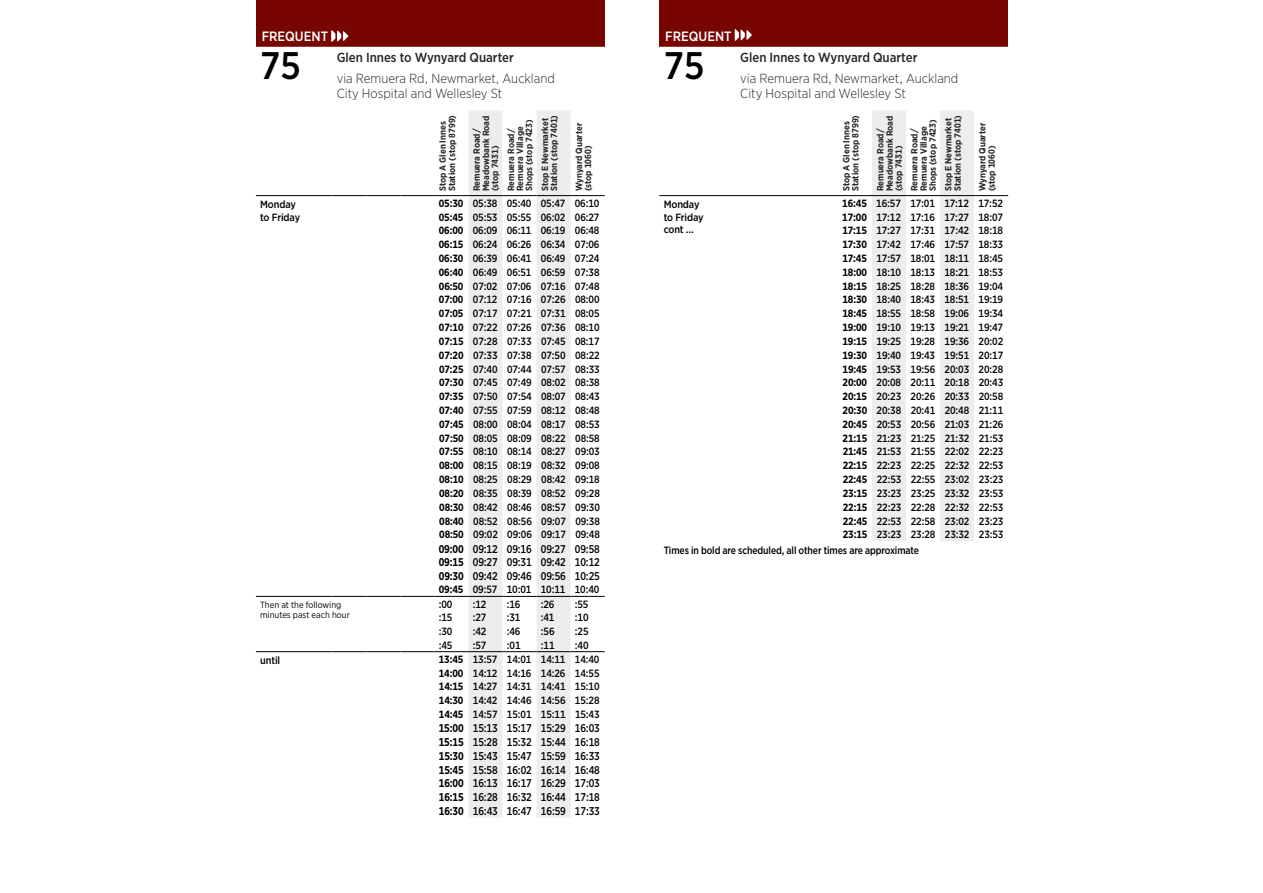
<style>
.page{position:relative;width:1263px;height:893px;background:#fff}
.page>*{position:absolute;margin:0;border:0;box-sizing:border-box;transform-origin:0 0}
.t1{font:500 38.4px "Gotham Narrow";color:#000}
.t2{font:500 13.5px "Gotham Narrow";color:#fff}
.t3{font:300 13.2px/15px "Gotham Narrow";color:#272726}
.t4{font:500 13.2px "Gotham Narrow";color:#272726}
.t5{font:500 11.25px/13.8px "Gotham Narrow";letter-spacing:-.01em;color:#000;text-align:justify;scale:.95 1}
.t6{font:500 10.5px/13.8px "Gotham Narrow";letter-spacing:-.01em;color:#000;text-align:justify}
.t7{font:500 10.5px "Gotham Narrow";letter-spacing:-.01em;color:#000;scale:.95 1}
.t8{font:700 9px/9.1px "Gotham Narrow";color:#272726}
.t9{font:9px/10.5px "Gotham Narrow";color:#000}
.s1{font-weight:700}
</style>
<div class="page">
<div style="left:659px;top:0;width:349px;height:47px;background:#770500"></div>
<svg style="left:735px;top:29px;width:17px;height:12px"></svg>
<svg style="left:872px;top:111px;width:102px;height:430px"></svg>
<hr style="left:770px;top:195px;width:34px;height:1px;background:#000">
<hr style="left:804px;top:195px;width:34px;height:1px;background:#000">
<hr style="left:838px;top:195px;width:34px;height:1px;background:#000">
<hr style="left:872px;top:195px;width:34px;height:1px;background:#000">
<hr style="left:940px;top:195px;width:34px;height:1px;background:#000">
<hr style="left:906px;top:195px;width:34px;height:1px;background:#000">
<hr style="left:974px;top:195px;width:34px;height:1px;background:#000">
<hr style="left:659px;top:195px;width:77px;height:1px;background:#000">
<hr style="left:736px;top:195px;width:34px;height:1px;background:#000">
<div style="left:256px;top:0;width:349px;height:47px;background:#770500"></div>
<svg style="left:331px;top:30px;width:17px;height:12px"></svg>
<svg style="left:468px;top:111px;width:103px;height:706px;fill:#ededed"></svg>
<hr style="left:332px;top:195px;width:34px;height:1px;background:#000">
<hr style="left:366px;top:195px;width:34px;height:1px;background:#000">
<hr style="left:366px;top:596px;width:34px;height:1px;background:#000">
<hr style="left:434px;top:596px;width:34px;height:1px;background:#000">
<hr style="left:400px;top:195px;width:34px;height:1px;background:#000">
<hr style="left:434px;top:195px;width:34px;height:1px;background:#000">
<hr style="left:400px;top:596px;width:34px;height:1px;background:#000">
<hr style="left:468px;top:195px;width:34px;height:1px;background:#000">
<hr style="left:536px;top:195px;width:35px;height:1px;background:#000">
<hr style="left:502px;top:195px;width:34px;height:1px;background:#000">
<hr style="left:571px;top:195px;width:34px;height:1px;background:#000">
<hr style="left:468px;top:596px;width:34px;height:1px;background:#000">
<hr style="left:502px;top:596px;width:34px;height:1px;background:#000">
<hr style="left:536px;top:596px;width:35px;height:1px;background:#000">
<hr style="left:571px;top:596px;width:34px;height:1px;background:#000">
<hr style="left:256px;top:195px;width:76px;height:1px;background:#000">
<hr style="left:366px;top:651px;width:34px;height:1px;background:#000">
<hr style="left:400px;top:651px;width:34px;height:1px;background:#000">
<hr style="left:434px;top:651px;width:34px;height:1px;background:#000">
<hr style="left:468px;top:651px;width:34px;height:1px;background:#000">
<hr style="left:502px;top:651px;width:34px;height:1px;background:#000">
<hr style="left:536px;top:651px;width:35px;height:1px;background:#000">
<hr style="left:571px;top:651px;width:34px;height:1px;background:#000">
<hr style="left:256px;top:596px;width:76px;height:1px;background:#000">
<hr style="left:332px;top:596px;width:34px;height:1px;background:#000">
<hr style="left:256px;top:651px;width:76px;height:1px;background:#000">
<hr style="left:332px;top:651px;width:34px;height:1px;background:#000">
<p class="t2" style="left:262px;top:27px;width:68px">FREQUENT</p>
<h1 class="t1" style="left:260px;top:42px;width:42px">75</h1>
<p class="t4" style="left:337px;top:49px;width:179px">Glen Innes to Wynyard Quarter</p>
<p class="t3" style="left:337px;top:70px;width:220px">via Remuera Rd, Newmarket, Auckland<br>City Hospital and Wellesley St</p>
<p class="t8" style="left:438px;top:191px;width:78px;rotate:-90deg">Stop A Glen Innes<br>Station (stop 8799)</p>
<p class="t8" style="left:472px;top:191px;width:77px;rotate:-90deg">Remuera Road/<br>Meadowbank Road (stop 7431)</p>
<p class="t8" style="left:506px;top:191px;width:73px;rotate:-90deg">Remuera Road/<br>Remuera Village<br>Shops (stop 7423)</p>
<p class="t8" style="left:540px;top:191px;width:78px;rotate:-90deg">Stop E Newmarket<br>Station (stop 7401)</p>
<p class="t8" style="left:574px;top:191px;width:70px;rotate:-90deg">Wynyard Quarter (stop 1060)</p>
<p class="t6" style="left:260px;top:198px;width:42px;line-height:12.6px">Monday to Friday</p>
<p class="t6" style="left:439px;top:196px;width:163px"><span class="s1">05:30</span> 05:38 05:40 05:47 06:10<br><span class="s1">05:45</span> 05:53 05:55 06:02 06:27<br><span class="s1">06:00</span> 06:09 06:11 06:19 06:48<br><span class="s1">06:15</span> 06:24 06:26 06:34 07:06<br><span class="s1">06:30</span> 06:39 06:41 06:49 07:24<br><span class="s1">06:40</span> 06:49 06:51 06:59 07:38<br><span class="s1">06:50</span> 07:02 07:06 07:16 07:48<br><span class="s1">07:00</span> 07:12 07:16 07:26 08:00<br><span class="s1">07:05</span> 07:17 07:21 07:31 08:05<br><span class="s1">07:10</span> 07:22 07:26 07:36 08:10<br><span class="s1">07:15</span> 07:28 07:33 07:45 08:17<br><span class="s1">07:20</span> 07:33 07:38 07:50 08:22<br><span class="s1">07:25</span> 07:40 07:44 07:57 08:33<br><span class="s1">07:30</span> 07:45 07:49 08:02 08:38<br><span class="s1">07:35</span> 07:50 07:54 08:07 08:43<br><span class="s1">07:40</span> 07:55 07:59 08:12 08:48<br><span class="s1">07:45</span> 08:00 08:04 08:17 08:53<br><span class="s1">07:50</span> 08:05 08:09 08:22 08:58<br><span class="s1">07:55</span> 08:10 08:14 08:27 09:03<br><span class="s1">08:00</span> 08:15 08:19 08:32 09:08<br><span class="s1">08:10</span> 08:25 08:29 08:42 09:18<br><span class="s1">08:20</span> 08:35 08:39 08:52 09:28<br><span class="s1">08:30</span> 08:42 08:46 08:57 09:30<br><span class="s1">08:40</span> 08:52 08:56 09:07 09:38<br><span class="s1">08:50</span> 09:02 09:06 09:17 09:48</p>
<p class="t5" style="left:439px;top:541px;width:171px"><span class="s1">09:00</span> 09:12 09:16 09:27 09:58<br><span class="s1">09:15</span> 09:27 09:31 09:42 10:12<br><span class="s1">09:30</span> 09:42 09:46 09:56 10:25</p>
<p class="t6" style="left:439px;top:583px;width:162px"><span class="s1">09:45</span> 09:57 10:01 10:11 10:40</p>
<p class="t9" style="left:260px;top:599px;width:91px">Then at the following minutes past each hour</p>
<p class="t6" style="left:439px;top:597px;width:15px">:00</p>
<p class="t6" style="left:473px;top:597px;width:15px">:12</p>
<p class="t6" style="left:507px;top:597px;width:15px">:16</p>
<p class="t6" style="left:541px;top:597px;width:15px">:26</p>
<p class="t6" style="left:575px;top:597px;width:15px">:55</p>
<p class="t6" style="left:439px;top:611px;width:15px">:15</p>
<p class="t6" style="left:473px;top:611px;width:15px">:27</p>
<p class="t6" style="left:507px;top:611px;width:15px">:31</p>
<p class="t6" style="left:541px;top:611px;width:15px">:41</p>
<p class="t6" style="left:575px;top:611px;width:15px">:10</p>
<p class="t6" style="left:439px;top:624px;width:15px">:30</p>
<p class="t6" style="left:473px;top:624px;width:15px">:42</p>
<p class="t6" style="left:507px;top:624px;width:15px">:46</p>
<p class="t6" style="left:541px;top:624px;width:15px">:56</p>
<p class="t6" style="left:575px;top:624px;width:15px">:25</p>
<p class="t6" style="left:439px;top:638px;width:15px">:45</p>
<p class="t6" style="left:473px;top:638px;width:15px">:57</p>
<p class="t6" style="left:507px;top:638px;width:15px">:01</p>
<p class="t6" style="left:541px;top:638px;width:15px">:11</p>
<p class="t6" style="left:575px;top:638px;width:15px">:40</p>
<p class="t6" style="left:260px;top:654px;width:22px">until</p>
<p class="t6" style="left:439px;top:652px;width:162px"><span class="s1">13:45</span> 13:57 14:01 14:11 14:40<br><span class="s1">14:00</span> 14:12 14:16 14:26 14:55<br><span class="s1">14:15</span> 14:27 14:31 14:41 15:10<br><span class="s1">14:30</span> 14:42 14:46 14:56 15:28<br><span class="s1">14:45</span> 14:57 15:01 15:11 15:43</p>
<p class="t5" style="left:439px;top:721px;width:171px"><span class="s1">15:00</span> 15:13 15:17 15:29 16:03<br><span class="s1">15:15</span> 15:28 15:32 15:44 16:18<br><span class="s1">15:30</span> 15:43 15:47 15:59 16:33<br><span class="s1">15:45</span> 15:58 16:02 16:14 16:48<br><span class="s1">16:00</span> 16:13 16:17 16:29 17:03<br><span class="s1">16:15</span> 16:28 16:32 16:44 17:18<br><span class="s1">16:30</span> 16:43 16:47 16:59 17:33</p>
<p class="t2" style="left:665px;top:27px;width:68px">FREQUENT</p>
<h1 class="t1" style="left:664px;top:42px;width:42px">75</h1>
<p class="t4" style="left:740px;top:49px;width:179px">Glen Innes to Wynyard Quarter</p>
<p class="t3" style="left:740px;top:70px;width:220px">via Remuera Rd, Newmarket, Auckland<br>City Hospital and Wellesley St</p>
<p class="t8" style="left:842px;top:191px;width:78px;rotate:-90deg">Stop A Glen Innes<br>Station (stop 8799)</p>
<p class="t8" style="left:876px;top:191px;width:77px;rotate:-90deg">Remuera Road/<br>Meadowbank Road (stop 7431)</p>
<p class="t8" style="left:910px;top:191px;width:73px;rotate:-90deg">Remuera Road/<br>Remuera Village<br>Shops (stop 7423)</p>
<p class="t8" style="left:944px;top:191px;width:78px;rotate:-90deg">Stop E Newmarket<br>Station (stop 7401)</p>
<p class="t8" style="left:978px;top:191px;width:70px;rotate:-90deg">Wynyard Quarter (stop 1060)</p>
<p class="t6" style="left:664px;top:198px;width:42px;line-height:12.6px;text-align:left">Monday to Friday cont ...</p>
<p class="t6" style="left:842px;top:196px;width:163px"><span class="s1">16:45</span> 16:57 17:01 17:12 17:52<br><span class="s1">17:00</span> 17:12 17:16 17:27 18:07<br><span class="s1">17:15</span> 17:27 17:31 17:42 18:18<br><span class="s1">17:30</span> 17:42 17:46 17:57 18:33<br><span class="s1">17:45</span> 17:57 18:01 18:11 18:45<br><span class="s1">18:00</span> 18:10 18:13 18:21 18:53<br><span class="s1">18:15</span> 18:25 18:28 18:36 19:04<br><span class="s1">18:30</span> 18:40 18:43 18:51 19:19<br><span class="s1">18:45</span> 18:55 18:58 19:06 19:34<br><span class="s1">19:00</span> 19:10 19:13 19:21 19:47<br><span class="s1">19:15</span> 19:25 19:28 19:36 20:02<br><span class="s1">19:30</span> 19:40 19:43 19:51 20:17<br><span class="s1">19:45</span> 19:53 19:56 20:03 20:28<br><span class="s1">20:00</span> 20:08 20:11 20:18 20:43<br><span class="s1">20:15</span> 20:23 20:26 20:33 20:58<br><span class="s1">20:30</span> 20:38 20:41 20:48 21:11<br><span class="s1">20:45</span> 20:53 20:56 21:03 21:26<br><span class="s1">21:15</span> 21:23 21:25 21:32 21:53<br><span class="s1">21:45</span> 21:53 21:55 22:02 22:23<br><span class="s1">22:15</span> 22:23 22:25 22:32 22:53<br><span class="s1">22:45</span> 22:53 22:55 23:02 23:23<br><span class="s1">23:15</span> 23:23 23:25 23:32 23:53<br><span class="s1">22:15</span> 22:23 22:28 22:32 22:53<br><span class="s1">22:45</span> 22:53 22:58 23:02 23:23<br><span class="s1">23:15</span> 23:23 23:28 23:32 23:53</p>
<p class="t7" style="left:664px;top:543px;width:270px">Times in bold are scheduled, all other times are approximate</p>
</div>
